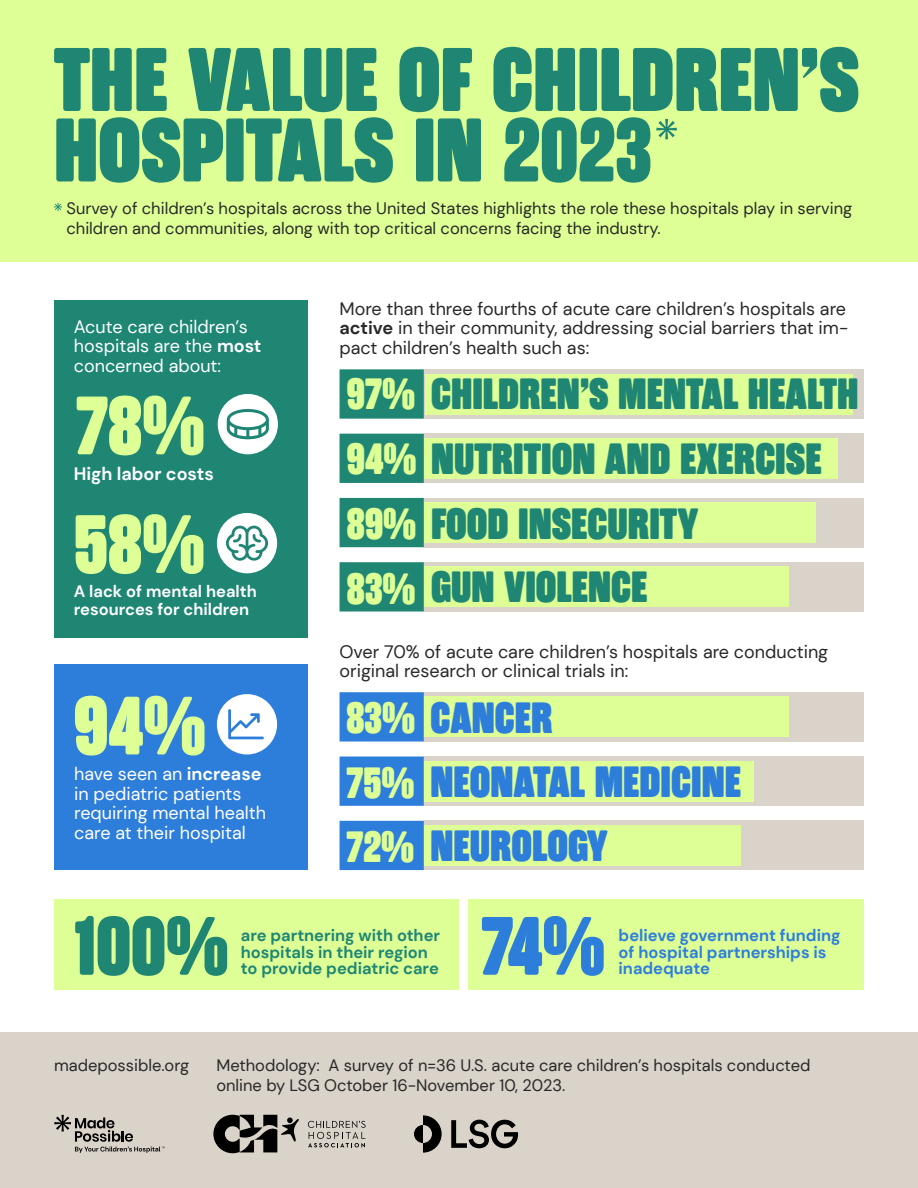
<style>
.page{position:relative;width:918px;height:1188px;background:#fff}
.page>*{position:absolute;margin:0;border:0;box-sizing:border-box;transform-origin:0 0}
.t1{font:800 90px/70.5px "Rama Gothic Rnd E";color:#1e8673}
.t2{font:800 82.5px "Rama Gothic Rnd E";color:#ddff96}
.t3{font:800 82.5px "Rama Gothic Rnd E";color:#1e8673}
.t4{font:800 82.5px "Rama Gothic Rnd E";color:#2d7ddb}
.t5{font:800 43.5px "Rama Gothic Rnd E";color:#1e8673}
.t6{font:800 43.5px "Rama Gothic Rnd E";color:#2d7ddb}
.t7{font:18px/19.5px "DM Sans";color:#282828}
.t8{font:18px/19.5px "DM Sans";color:#fff}
.t9{font:700 18px "DM Sans";color:#fff}
.Body_Text{font:16.5px/19.5px "DM Sans";color:#282828}
.t10{font:700 16.5px/16.5px "DM Sans";color:#1e8673}
.t11{font:700 16.5px/16.5px "DM Sans";color:#2d7ddb}
.t12{font:700 16.5px/18px "DM Sans";color:#fff}
.s1{font-weight:700}
.s2{color:#ddff96}
</style>
<div class="page">
<div style="left:54px;top:900px;width:405px;height:90px;background:#ddff96"></div>
<div style="left:469px;top:900px;width:395px;height:90px;background:#ddff96"></div>
<div style="left:54px;top:300px;width:254px;height:338px;background:#1e8673"></div>
<div style="left:424px;top:692px;width:440px;height:50px;background:#dad3c9"></div>
<div style="left:424px;top:757px;width:440px;height:49px;background:#dad3c9"></div>
<div style="left:424px;top:821px;width:440px;height:49px;background:#dad3c9"></div>
<div style="left:424px;top:697px;width:365px;height:40px;background:#ddff96"></div>
<div style="left:424px;top:761px;width:330px;height:40px;background:#ddff96"></div>
<div style="left:424px;top:825px;width:317px;height:41px;background:#ddff96"></div>
<div style="left:424px;top:369px;width:440px;height:50px;background:#dad3c9"></div>
<div style="left:425px;top:374px;width:427px;height:40px;background:#ddff96"></div>
<div style="left:424px;top:434px;width:440px;height:49px;background:#dad3c9"></div>
<div style="left:424px;top:498px;width:440px;height:49px;background:#dad3c9"></div>
<div style="left:424px;top:562px;width:440px;height:50px;background:#dad3c9"></div>
<div style="left:0;top:0;width:918px;height:261px;background:#ddff96"></div>
<svg style="left:54px;top:203px;width:8px;height:8px"></svg>
<div style="left:0;top:1032px;width:918px;height:156px;background:#d9d3c9"></div>
<svg style="left:308px;top:1121px;width:58px;height:26px"></svg>
<svg style="left:213px;top:1115px;width:86px;height:38px"></svg>
<svg style="left:451px;top:1120px;width:67px;height:28px"></svg>
<svg style="left:414px;top:1115px;width:28px;height:38px"></svg>
<svg style="left:54px;top:1115px;width:111px;height:38px"></svg>
<svg style="left:656px;top:119px;width:21px;height:20px"></svg>
<div style="left:424px;top:438px;width:414px;height:40px;background:#ddff96"></div>
<div style="left:424px;top:502px;width:392px;height:41px;background:#ddff96"></div>
<div style="left:424px;top:567px;width:365px;height:40px;background:#ddff96"></div>
<div style="left:340px;top:369px;width:84px;height:50px;background:#1e8673"></div>
<div style="left:340px;top:434px;width:84px;height:49px;background:#1e8673"></div>
<div style="left:340px;top:498px;width:84px;height:49px;background:#1e8673"></div>
<div style="left:340px;top:562px;width:84px;height:50px;background:#1e8673"></div>
<div style="left:340px;top:692px;width:84px;height:50px;background:#2d7ddb"></div>
<div style="left:340px;top:757px;width:84px;height:49px;background:#2d7ddb"></div>
<div style="left:340px;top:821px;width:84px;height:49px;background:#2d7ddb"></div>
<div style="left:54px;top:664px;width:254px;height:206px;background:#2d7ddb"></div>
<div style="left:217px;top:513px;width:60px;height:60px;background:#fff;border-radius:50%"></div>
<svg style="left:226px;top:525px;width:42px;height:36px"></svg>
<div style="left:218px;top:394px;width:60px;height:60px;background:#fff;border-radius:50%"></div>
<svg style="left:227px;top:409px;width:42px;height:30px"></svg>
<div style="left:217px;top:694px;width:60px;height:60px;background:#fff;border-radius:50%"></div>
<svg style="left:228px;top:709px;width:36px;height:30px"></svg>
<p class="t1" style="left:54px;top:47px;width:807px">THE VALUE OF CHILDREN’S<br>HOSPITALS IN 2023</p>
<p class="Body_Text" style="left:67px;top:199px;width:787px">Survey of children’s hospitals across the United States highlights the role these hospitals play in serving children and communities, along with top critical concerns facing the industry.</p>
<p class="t8" style="left:74px;top:317px;width:189px">Acute care children’s hospitals are the <span class="s1">most </span>concerned about:</p>
<p class="t2" style="left:76px;top:378px;width:130px">78%</p>
<p class="t9" style="left:74px;top:462px;width:141px">High labor costs</p>
<p class="t2" style="left:74px;top:497px;width:133px">58%</p>
<p class="t12" style="left:74px;top:582px;width:185px">A lack of mental health resources for children</p>
<p class="t2" style="left:74px;top:678px;width:134px">94%</p>
<p class="t8" style="left:74px;top:764px;width:193px">have seen an <span class="s1">increase </span>in pediatric patients requiring mental health care at their hospital</p>
<p class="t7" style="left:340px;top:299px;width:510px">More than three fourths of acute care children’s hospitals are <span class="s1">active</span> in their community, addressing social barriers that im&shy;pact children’s health such as:</p>
<p class="t5" style="left:347px;top:369px;width:513px"><span class="s2">97%</span> CHILDREN’S MENTAL HEALTH</p>
<p class="t5" style="left:347px;top:434px;width:476px"><span class="s2">94%</span> NUTRITION AND EXERCISE</p>
<p class="t5" style="left:347px;top:499px;width:353px"><span class="s2">89%</span> FOOD INSECURITY</p>
<p class="t5" style="left:347px;top:562px;width:302px"><span class="s2">83%</span> GUN VIOLENCE</p>
<p class="t7" style="left:340px;top:642px;width:490px">Over 70% of acute care children’s hospitals are conducting original research or clinical trials in:</p>
<p class="t6" style="left:346px;top:693px;width:208px"><span class="s2">83%</span> CANCER</p>
<p class="t6" style="left:346px;top:756px;width:396px"><span class="s2">75%</span> NEONATAL MEDICINE</p>
<p class="t6" style="left:346px;top:821px;width:263px"><span class="s2">72%</span> NEUROLOGY</p>
<p class="t3" style="left:74px;top:899px;width:156px">100%</p>
<p class="t10" style="left:241px;top:927px;width:201px">are partnering with other hospitals in their region to provide pediatric care</p>
<p class="t4" style="left:481px;top:899px;width:125px">74%</p>
<p class="t11" style="left:619px;top:927px;width:223px">believe government funding of hospital partnerships is inadequate</p>
<p class="Body_Text" style="left:54px;top:1056px;width:137px">madepossible.org</p>
<p class="Body_Text" style="left:216px;top:1056px;width:596px">Methodology: A survey of n=36 U.S. acute care children’s hospitals conducted online by LSG October 16-November 10, 2023.</p>
</div>
